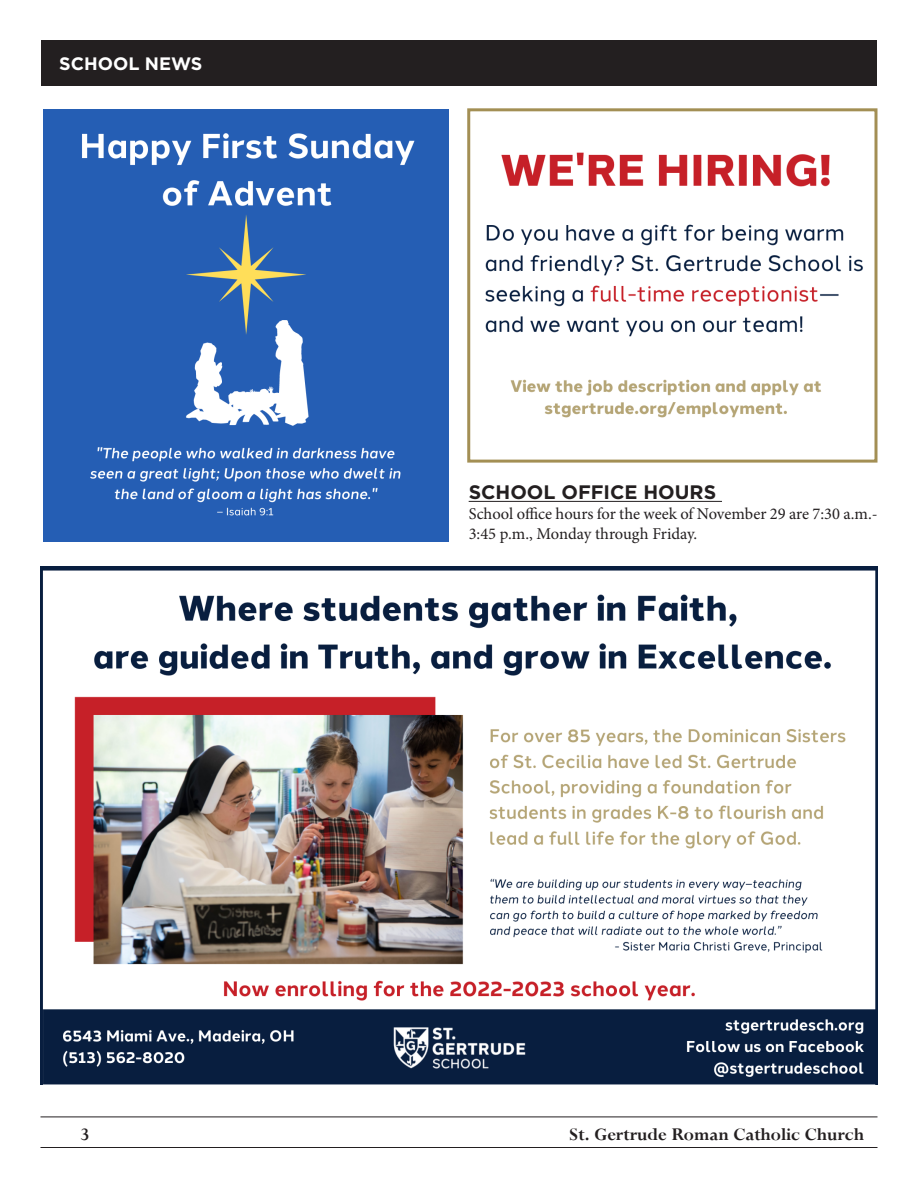
<style>
.page{position:relative;width:918px;height:1188px;background:#fff}
.page>*{position:absolute;margin:0;border:0;box-sizing:border-box;transform-origin:0 0}
.t1{font:19.5px "Bronte Bold SWFTE";color:#231f20}
.t2{font:700 19.5px "Gotham";color:#231f20}
.t3{font:700 18px "Gotham";color:#fff}
.t4{font:16.5px/19.8px "Minion Pro";letter-spacing:-.005em;color:#231f20}
</style>
<div class="page">
<hr style="left:40px;top:1147px;width:838px;height:1px;background:#231f20">
<hr style="left:40px;top:1117px;width:838px;height:1px;background:#231f20">
<div style="left:41px;top:40px;width:836px;height:46px;background:#231f20"></div>
<img style="left:40px;top:567px;width:838px;height:518px">
<hr style="left:469px;top:501px;width:253px;height:1px;background:#231f20">
<img style="left:44px;top:110px;width:404px;height:432px">
<img style="left:485px;top:152px;width:378px;height:266px">
<div style="left:467px;top:108px;width:411px;height:355px;border:3px solid #a38f54"></div>
<p class="t3" style="left:59px;top:52px;width:145px">SCHOOL NEWS</p>
<p class="t2" style="left:469px;top:480px;width:249px">SCHOOL OFFICE HOURS</p>
<p class="t4" style="left:469px;top:504px;width:411px">School office hours for the week of November 29 are 7:30 a.m.-<br>3:45 p.m., Monday through Friday.</p>
<p class="t1" style="left:80px;top:1123px;width:11px">3</p>
<p class="t1" style="left:569px;top:1123px;width:297px">St. Gertrude Roman Catholic Church</p>
</div>
